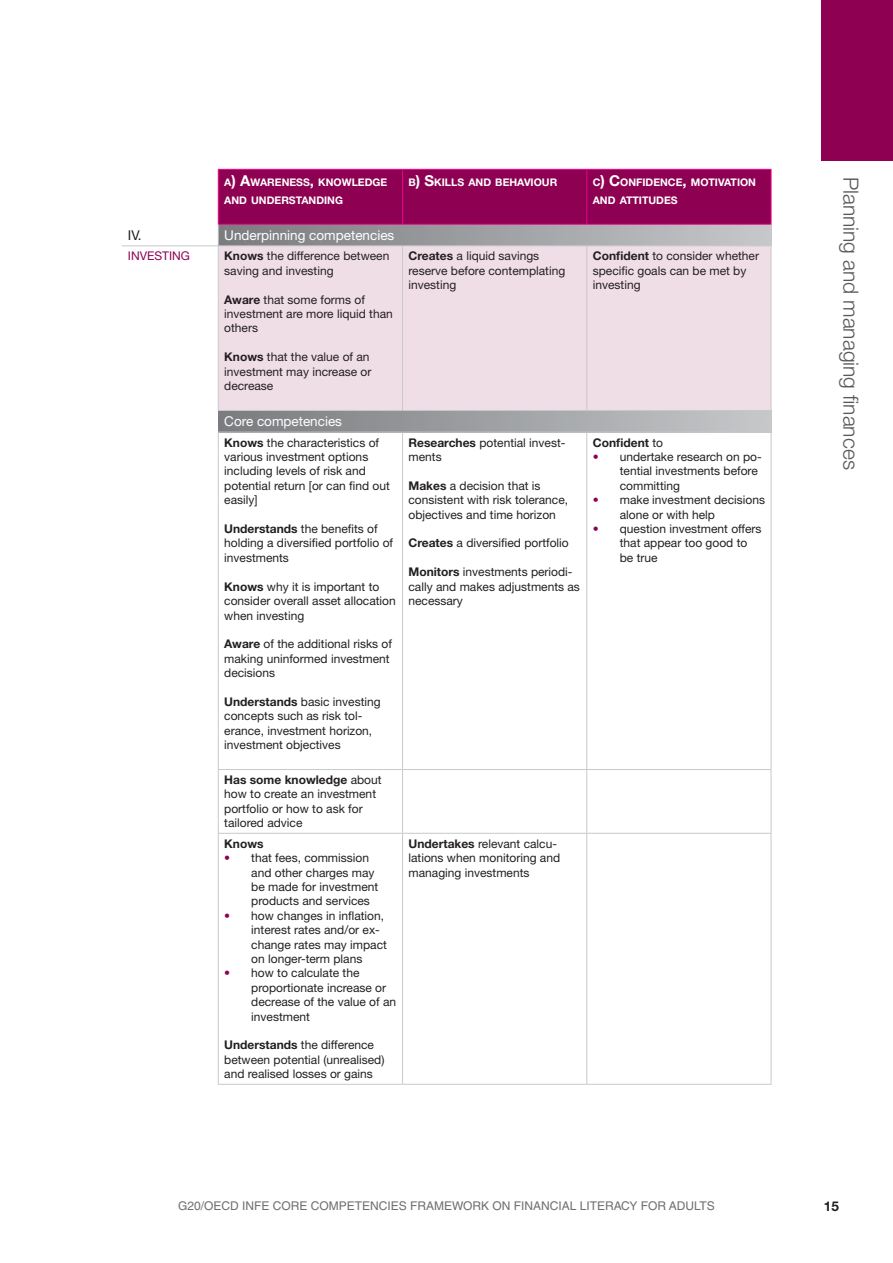
<style>
.page{position:relative;width:893px;height:1263px;background:#fff}
.page>*{position:absolute;margin:0;border:0;box-sizing:border-box;transform-origin:0 0}
.t1{font:300 21px "Helvetica Neue LT Std";color:#58595b}
.t2{font:13.5px "Helvetica Neue LT Std";color:#fff}
.t3{font:13.5px "Helvetica Neue LT Std";color:#231f20}
.t4{font:700 13.5px "Helvetica Neue LT Std";color:#231f20}
.t5{font:12px/14.4px "Helvetica Neue LT Std";color:#231f20}
.t6{font:12px "Helvetica LT Std";color:#6d6f71}
.t7{font:700 12px "Helvetica Neue LT Std";color:#231f20}
.t8{font:12px "Helvetica Neue LT Std";color:#8d0052}
.t9{font:700 10.5px/18px "Helvetica Neue LT Std";color:#fff}
.s1{font-size:15px}
.s2{font-weight:700}
.s3{color:#8d0052}
.s4{font-weight:400}
</style>
<div class="page">
<div style="left:219px;top:246px;width:552px;height:164px;background:#f0dee6"></div>
<div style="left:218px;top:410px;width:553px;height:22px;background:linear-gradient(to right,#797b7e,#c5c7c9)"></div>
<hr style="left:122px;top:245px;width:96px;height:1px;background:#c7c9cb">
<hr style="left:218px;top:246px;width:1px;height:164px;background:#c7c9cb">
<hr style="left:402px;top:246px;width:1px;height:164px;background:#c7c9cb">
<hr style="left:586px;top:246px;width:1px;height:164px;background:#c7c9cb">
<hr style="left:771px;top:246px;width:1px;height:164px;background:#c7c9cb">
<hr style="left:218px;top:410px;width:185px;height:1px;background:#c7c9cb">
<hr style="left:403px;top:410px;width:184px;height:1px;background:#c7c9cb">
<hr style="left:587px;top:410px;width:184px;height:1px;background:#c7c9cb">
<svg style="left:771px;top:411px;width:1px;height:21px"></svg>
<hr style="left:218px;top:432px;width:185px;height:1px;background:#c7c9cb">
<hr style="left:218px;top:432px;width:1px;height:337px;background:#c7c9cb">
<hr style="left:403px;top:432px;width:184px;height:1px;background:#c7c9cb">
<hr style="left:402px;top:432px;width:1px;height:337px;background:#c7c9cb">
<hr style="left:587px;top:432px;width:184px;height:1px;background:#c7c9cb">
<hr style="left:586px;top:432px;width:1px;height:337px;background:#c7c9cb">
<hr style="left:771px;top:432px;width:1px;height:337px;background:#c7c9cb">
<hr style="left:218px;top:769px;width:185px;height:1px;background:#c7c9cb">
<hr style="left:218px;top:770px;width:1px;height:63px;background:#c7c9cb">
<hr style="left:403px;top:769px;width:184px;height:1px;background:#c7c9cb">
<hr style="left:402px;top:770px;width:1px;height:63px;background:#c7c9cb">
<hr style="left:587px;top:769px;width:184px;height:1px;background:#c7c9cb">
<hr style="left:586px;top:770px;width:1px;height:63px;background:#c7c9cb">
<hr style="left:771px;top:770px;width:1px;height:63px;background:#c7c9cb">
<hr style="left:218px;top:833px;width:185px;height:1px;background:#c7c9cb">
<hr style="left:218px;top:834px;width:1px;height:250px;background:#c7c9cb">
<hr style="left:403px;top:833px;width:184px;height:1px;background:#c7c9cb">
<hr style="left:402px;top:834px;width:1px;height:250px;background:#c7c9cb">
<hr style="left:587px;top:833px;width:184px;height:1px;background:#c7c9cb">
<hr style="left:586px;top:834px;width:1px;height:250px;background:#c7c9cb">
<hr style="left:771px;top:834px;width:1px;height:250px;background:#c7c9cb">
<hr style="left:218px;top:1084px;width:185px;height:1px;background:#c7c9cb">
<hr style="left:403px;top:1084px;width:184px;height:1px;background:#c7c9cb">
<hr style="left:587px;top:1084px;width:184px;height:1px;background:#c7c9cb">
<svg style="left:218px;top:169px;width:554px;height:76px;background:#942b69"></svg>
<hr style="left:218px;top:245px;width:185px;height:1px;background:#c7c9cb">
<hr style="left:403px;top:245px;width:184px;height:1px;background:#c7c9cb">
<hr style="left:587px;top:245px;width:184px;height:1px;background:#c7c9cb">
<div style="left:821px;top:0;width:72px;height:160px;background:#8d0052"></div>
<p class="t9" style="left:224px;top:173px;width:164px">A<span class="s1">) A</span>WARENESS<span class="s1">,</span> KNOWLEDGE<br>AND UNDERSTANDING</p>
<p class="t9" style="left:409px;top:173px;width:150px">B<span class="s1">) S</span>KILLS AND BEHAVIOUR</p>
<p class="t9" style="left:593px;top:173px;width:165px">C<span class="s1">) C</span>ONFIDENCE<span class="s1">,</span> MOTIVATION<br>AND ATTITUDES</p>
<p class="t3" style="left:128px;top:227px;width:15px">IV.</p>
<p class="t2" style="left:224px;top:227px;width:172px">Underpinning competencies</p>
<p class="t8" style="left:128px;top:249px;width:8px">INVESTING</p>
<p class="t5" style="left:224px;top:249px;width:167px"><span class="s2">Knows</span> the difference between saving and investing</p>
<p class="t5" style="left:224px;top:292px;width:170px"><span class="s2">Aware</span> that some forms of investment are more liquid than others</p>
<p class="t5" style="left:224px;top:350px;width:149px"><span class="s2">Knows</span> that the value of an investment may increase or decrease</p>
<p class="t2" style="left:224px;top:413px;width:119px">Core competencies</p>
<p class="t5" style="left:224px;top:435px;width:167px"><span class="s2">Knows</span> the characteristics of various investment options including levels of risk and potential return [or can find out easily]</p>
<p class="t5" style="left:224px;top:521px;width:170px"><span class="s2">Understands</span> the benefits of holding a diversified portfolio of investments</p>
<p class="t5" style="left:224px;top:579px;width:173px"><span class="s2">Knows</span> why it is important to consider overall asset allocation when investing</p>
<p class="t5" style="left:224px;top:637px;width:169px"><span class="s2">Aware</span> of the additional risks of making uninformed investment decisions</p>
<p class="t5" style="left:224px;top:694px;width:158px"><span class="s2">Understands</span> basic investing concepts such as risk tol&shy;erance, investment horizon, investment objectives</p>
<p class="t5" style="left:224px;top:772px;width:159px"><span class="s2">Has some knowledge</span> about how to create an investment portfolio or how to ask for tailored advice</p>
<p class="t7" style="left:224px;top:836px;width:41px">Knows</p>
<p class="t5" style="left:251px;top:851px;width:128px;text-indent:-27px"><span class="s3">•</span> that fees, commission and other charges may be made for investment products and services</p>
<p class="t5" style="left:251px;top:908px;width:137px;text-indent:-27px"><span class="s3">•</span> how changes in inflation, interest rates and/or ex&shy;change rates may impact on longer-term plans</p>
<p class="t5" style="left:251px;top:966px;width:146px;text-indent:-27px"><span class="s3">•</span> how to calculate the proportionate increase or decrease of the value of an investment</p>
<p class="t5" style="left:224px;top:1038px;width:162px"><span class="s2">Understands</span> the difference between potential (unrealised) and realised losses or gains</p>
<p class="t5" style="left:409px;top:249px;width:158px"><span class="s2">Creates</span> a liquid savings reserve before contemplating investing</p>
<p class="t5" style="left:593px;top:249px;width:168px"><span class="s2">Confident</span> to consider whether specific goals can be met by investing</p>
<p class="t5" style="left:409px;top:435px;width:158px"><span class="s2">Researches</span> potential invest&shy;ments</p>
<p class="t5" style="left:409px;top:478px;width:161px"><span class="s2">Makes</span> a decision that is consistent with risk tolerance, objectives and time horizon</p>
<p class="t5" style="left:409px;top:536px;width:162px"><span class="s2">Creates</span> a diversified portfolio</p>
<p class="t5" style="left:409px;top:565px;width:173px"><span class="s2">Monitors</span> investments periodi&shy;cally and makes adjustments as necessary</p>
<p class="t7" style="left:593px;top:435px;width:72px">Confident <span class="s4">to</span></p>
<p class="t5" style="left:620px;top:449px;width:144px;text-indent:-27px"><span class="s3">•</span> undertake research on po&shy;tential investments before committing</p>
<p class="t5" style="left:620px;top:493px;width:147px;text-indent:-27px"><span class="s3">•</span> make investment decisions alone or with help</p>
<p class="t5" style="left:620px;top:521px;width:143px;text-indent:-27px"><span class="s3">•</span> question investment offers that appear too good to be true</p>
<p class="t5" style="left:409px;top:836px;width:153px"><span class="s2">Undertakes</span> relevant calcu&shy;lations when monitoring and managing investments</p>
<h1 class="t1" style="left:864px;top:177px;width:294px;rotate:90deg">Planning and managing finances</h1>
<p class="t6" style="left:178px;top:1199px;width:538px">G20/OECD INFE CORE COMPETENCIES FRAMEWORK ON FINANCIAL LITERACY FOR ADULTS</p>
<p class="t4" style="left:824px;top:1198px;width:17px">15</p>
</div>
